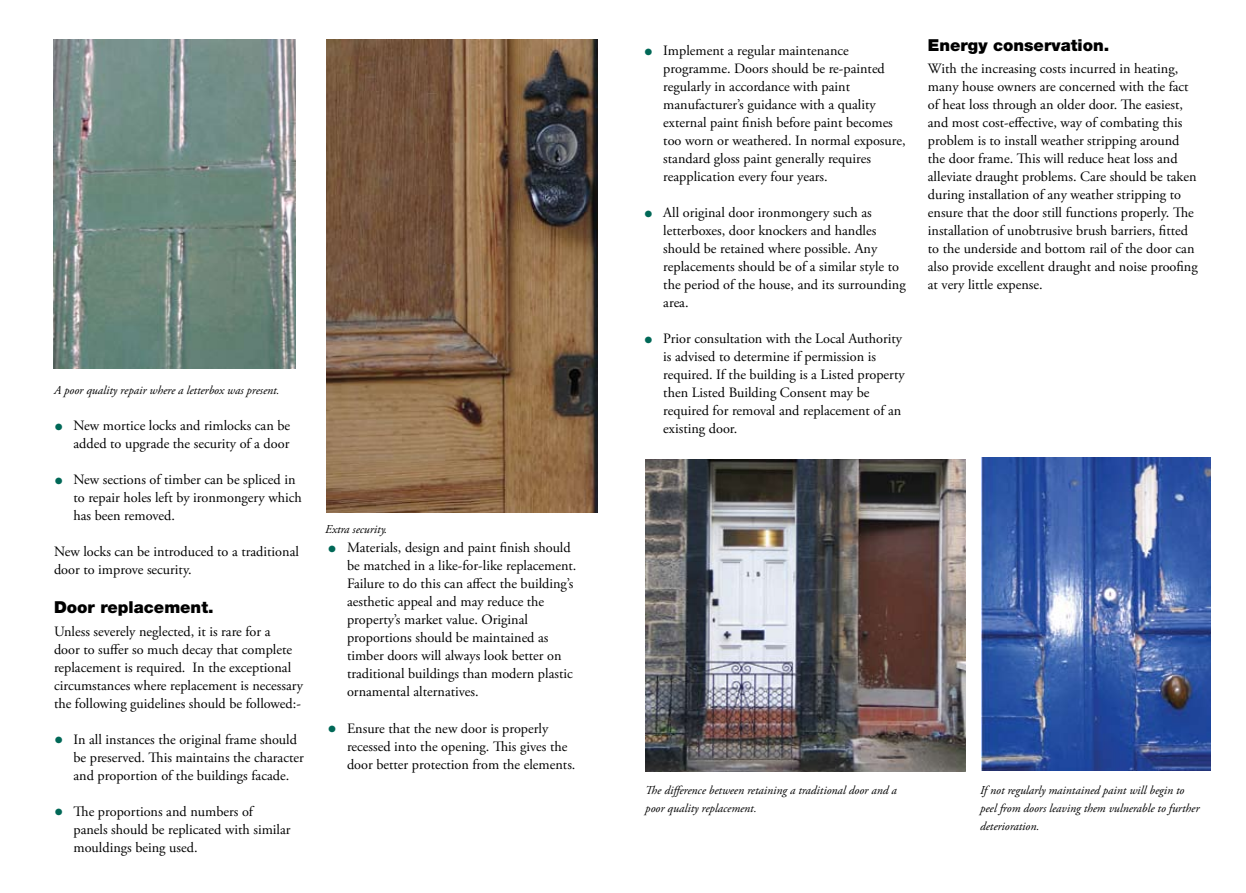
<style>
.page{position:relative;width:1246px;height:893px;background:#fff}
.page>*{position:absolute;margin:0;border:0;box-sizing:border-box;transform-origin:0 0}
.t1{font:900 16.5px "Helvetica Neue";color:#000}
.t2{font:14.25px/18px "Adobe Garamond Pro";color:#000}
.t3{font:italic 12px/18px "Adobe Garamond Pro";color:#000}
.s1{font-size:24px;color:#006857}
</style>
<div class="page">
<img style="left:326px;top:39px;width:272px;height:474px">
<img style="left:645px;top:459px;width:320px;height:312px">
<img style="left:981px;top:457px;width:229px;height:314px">
<img style="left:54px;top:39px;width:242px;height:330px">
<p class="t3" style="left:54px;top:382px;width:227px">A poor quality repair where a letterbox was present.</p>
<p class="t2" style="left:54px;top:417px;width:238px;text-align:right"><span class="s1">•</span> New mortice locks and rimlocks can be added to upgrade the security of a door</p>
<p class="t2" style="left:74px;top:471px;width:230px;text-indent:-20px"><span class="s1">•</span> New sections of timber can be spliced in to repair holes left by ironmongery which has been removed.</p>
<p class="t2" style="left:54px;top:543px;width:246px">New locks can be introduced to a traditional door to improve security.</p>
<p class="t1" style="left:54px;top:598px;width:161px">Door replacement.</p>
<p class="t2" style="left:54px;top:623px;width:250px">Unless severely neglected, it is rare for a<br>door to suffer so much decay that complete replacement is required. In the exceptional circumstances where replacement is necessary the following guidelines should be followed:-</p>
<p class="t2" style="left:74px;top:731px;width:232px;text-indent:-20px"><span class="s1">•</span> In all instances the original frame should be preserved. This maintains the character and proportion of the buildings facade.</p>
<p class="t2" style="left:74px;top:803px;width:219px;text-indent:-20px"><span class="s1">•</span> The proportions and numbers of panels should be replicated with similar mouldings being used.</p>
<p class="t3" style="left:325px;top:520px;width:63px">Extra security.</p>
<p class="t2" style="left:347px;top:539px;width:231px;text-indent:-20px"><span class="s1">•</span> Materials, design and paint finish should be matched in a like-for-like replacement.<br>Failure to do this can affect the building’s aesthetic appeal and may reduce the property’s market value. Original proportions should be maintained as timber doors will always look better on traditional buildings than modern plastic ornamental alternatives.</p>
<p class="t2" style="left:347px;top:719px;width:230px;text-indent:-20px"><span class="s1">•</span> Ensure that the new door is properly recessed into the opening. This gives the door better protection from the elements.</p>
<p class="t2" style="left:663px;top:42px;width:244px;text-indent:-20px"><span class="s1">•</span> Implement a regular maintenance programme. Doors should be re-painted regularly in accordance with paint manufacturer’s guidance with a quality external paint finish before paint becomes too worn or weathered. In normal exposure, standard gloss paint generally requires reapplication every four years.</p>
<p class="t2" style="left:663px;top:204px;width:244px;text-indent:-20px"><span class="s1">•</span> All original door ironmongery such as letterboxes, door knockers and handles should be retained where possible. Any replacements should be of a similar style to the period of the house, and its surrounding area.</p>
<p class="t2" style="left:663px;top:330px;width:243px;text-indent:-20px"><span class="s1">•</span> Prior consultation with the Local Authority is advised to determine if permission is required. If the building is a Listed property then Listed Building Consent may be required for removal and replacement of an existing door.</p>
<p class="t1" style="left:928px;top:35px;width:183px">Energy conservation.</p>
<p class="t2" style="left:928px;top:60px;width:271px">With the increasing costs incurred in heating, many house owners are concerned with the fact of heat loss through an older door. The easiest, and most cost-effective, way of combating this problem is to install weather stripping around the door frame. This will reduce heat loss and alleviate draught problems. Care should be taken during installation of any weather stripping to ensure that the door still functions properly. The installation of unobtrusive brush barriers, fitted to the underside and bottom rail of the door can also provide excellent draught and noise proofing at very little expense.</p>
<p class="t3" style="left:645px;top:782px;width:253px">The difference between retaining a traditional door and a poor quality replacement.</p>
<p class="t3" style="left:980px;top:782px;width:221px">If not regularly maintained paint will begin to peel from doors leaving them vulnerable to further deterioration.</p>
</div>
